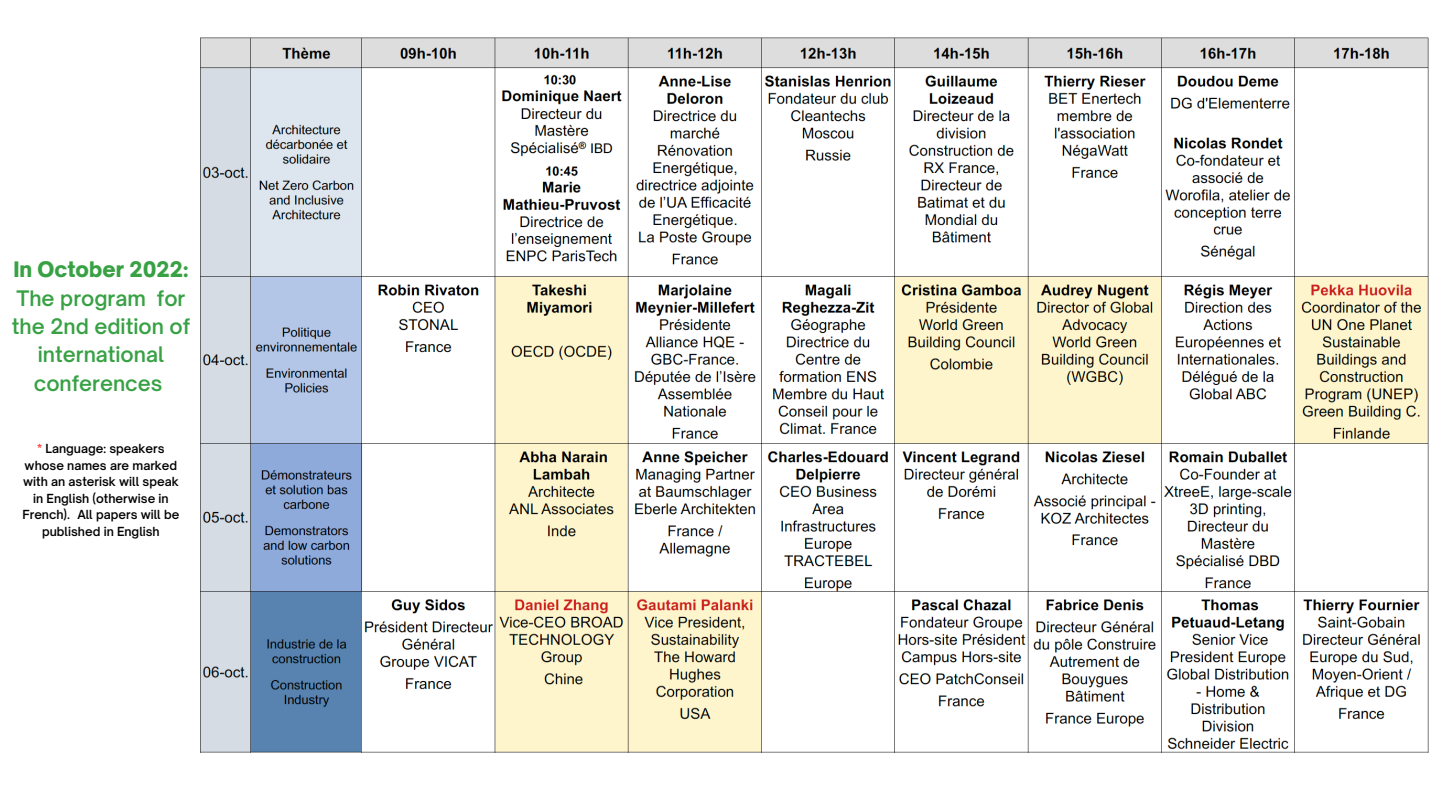
<style>
.page{position:relative;width:1440px;height:810px;background:#fff}
.page>*{position:absolute;margin:0;border:0;box-sizing:border-box;transform-origin:0 0}
.t1{font:600 20.5px/28.3px "Open Sauce One";color:#37a144;text-align:center}
.t2{font:900 20.5px "Open Sauce One";color:#37a144}
.t3{font:600 12px/16.5px "Open Sauce One";color:#000;text-align:center}
.s1{color:#ff1616}
</style>
<div class="page">
<img style="left:200px;top:37px;width:1229px;height:716px">
<h1 class="t2" style="left:13px;top:257px;width:177px">In October 2022:</h1>
<h1 class="t1" style="left:12px;top:284px;width:180px">The program for the 2nd edition of international conferences</h1>
<p class="t3" style="left:23px;top:441px;width:158px"><span class="s1">*</span> Language: speakers whose names are marked with an asterisk will speak in English (otherwise in<br>French). All papers will be published in English</p>
</div>
